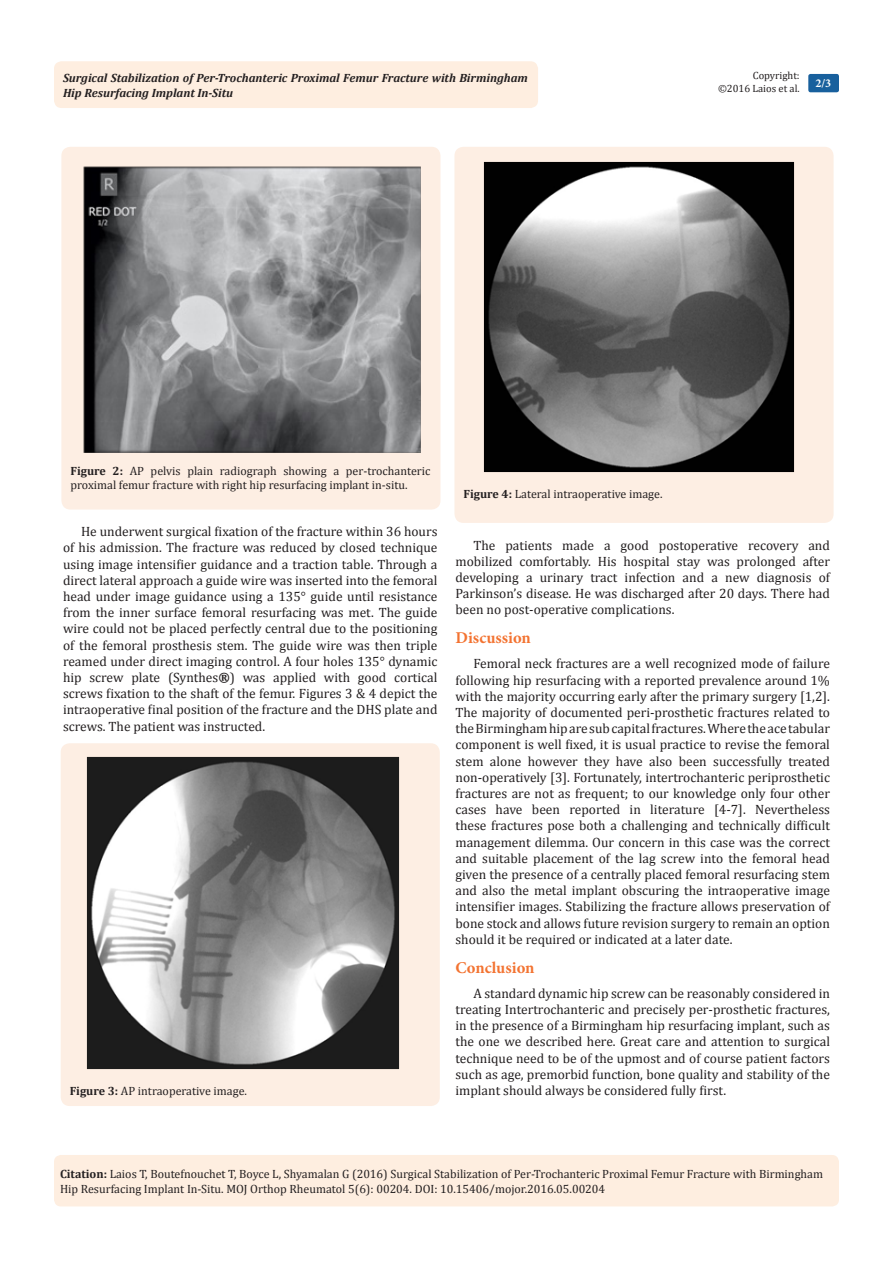
<style>
.page{position:relative;width:893px;height:1263px;background:#fff}
.page>*{position:absolute;margin:0;border:0;box-sizing:border-box;transform-origin:0 0}
.List_Paragraph{font:700 16.5px "Minion Pro";color:#f37331}
.No_Spacing{font:13.5px/16.2px "Cambria";color:#231f20;text-align:justify}
.Citation{font:12px/14.4px "Cambria";color:#231f20}
.t1{font:italic 700 12px/14.4px "Cambria";color:#231f20}
.t2{font:700 12px "Minion Pro";color:#fff}
.t3{font:10.5px/12.6px "Cambria";color:#231f20;text-align:right}
.s1{font-weight:700}
</style>
<div class="page">
<div style="left:54px;top:1155px;width:785px;height:51px;background:#feeee0;border-radius:7px"></div>
<div style="left:54px;top:61px;width:484px;height:47px;background:#feeee0;border-radius:8px"></div>
<div style="left:808px;top:74px;width:31px;height:18px;background:#18609d;border-radius:2px"></div>
<div style="left:61px;top:147px;width:379px;height:362px;background:#fdeee3;border-radius:9px"></div>
<img style="left:83px;top:166px;width:338px;height:286px">
<div style="left:61px;top:743px;width:379px;height:363px;background:#fdeee3;border-radius:9px"></div>
<img style="left:87px;top:757px;width:312px;height:312px">
<div style="left:454px;top:147px;width:379px;height:376px;background:#fdeee3;border-radius:9px"></div>
<img style="left:484px;top:162px;width:310px;height:310px">
<p class="t3" style="left:718px;top:69px;width:83px">Copyright: ©2016 Laios et al.</p>
<p class="t1" style="left:63px;top:70px;width:466px">Surgical Stabilization of Per-Trochanteric Proximal Femur Fracture with Birmingham<br>Hip Resurfacing Implant In-Situ</p>
<p class="t2" style="left:815px;top:75px;width:17px">2/3</p>
<p class="Citation" style="left:70px;top:463px;width:362px"><span class="s1">Figure 2:</span> AP pelvis plain radiograph showing a per-trochanteric proximal femur fracture with right hip resurfacing implant in-situ.</p>
<p class="No_Spacing" style="left:63px;top:523px;width:376px;text-indent:18px">He underwent surgical fixation of the fracture within 36 hours of his admission. The fracture was reduced by closed technique using image intensifier guidance and a traction table. Through a direct lateral approach a guide wire was inserted into the femoral head under image guidance using a 135° guide until resistance from the inner surface femoral resurfacing was met. The guide wire could not be placed perfectly central due to the positioning of the femoral prosthesis stem. The guide wire was then triple reamed under direct imaging control. A four holes 135° dynamic hip screw plate (Synthes<span class="s1">®</span>) was applied with good cortical screws fixation to the shaft of the femur. Figures 3 &amp; 4 depict the intraoperative final position of the fracture and the DHS plate and screws. The patient was instructed.</p>
<p class="Citation" style="left:70px;top:1083px;width:179px"><span class="s1">Figure 3:</span> AP intraoperative image.</p>
<p class="Citation" style="left:463px;top:487px;width:201px"><span class="s1">Figure 4:</span> Lateral intraoperative image.</p>
<p class="No_Spacing" style="left:455px;top:537px;width:376px;text-indent:18px">The patients made a good postoperative recovery and mobilized comfortably. His hospital stay was prolonged after developing a urinary tract infection and a new diagnosis of Parkinson’s disease. He was discharged after 20 days. There had been no post-operative complications.</p>
<p class="List_Paragraph" style="left:455px;top:626px;width:77px">Discussion</p>
<p class="No_Spacing" style="left:455px;top:656px;width:376px;text-indent:18px">Femoral neck fractures are a well recognized mode of failure following hip resurfacing with a reported prevalence around 1% with the majority occurring early after the primary surgery [1,2].<br>The majority of documented peri-prosthetic fractures related to the Birmingham hip are sub capital fractures. Where the ace tabular component is well fixed, it is usual practice to revise the femoral stem alone however they have also been successfully treated non-operatively [3]. Fortunately, intertrochanteric periprosthetic fractures are not as frequent; to our knowledge only four other cases have been reported in literature [4-7]. Nevertheless these fractures pose both a challenging and technically difficult management dilemma. Our concern in this case was the correct and suitable placement of the lag screw into the femoral head given the presence of a centrally placed femoral resurfacing stem and also the metal implant obscuring the intraoperative image intensifier images. Stabilizing the fracture allows preservation of bone stock and allows future revision surgery to remain an option should it be required or indicated at a later date.</p>
<p class="List_Paragraph" style="left:455px;top:956px;width:81px">Conclusion</p>
<p class="No_Spacing" style="left:455px;top:985px;width:376px;text-indent:18px">A standard dynamic hip screw can be reasonably considered in treating Intertrochanteric and precisely per-prosthetic fractures, in the presence of a Birmingham hip resurfacing implant, such as the one we described here. Great care and attention to surgical technique need to be of the upmost and of course patient factors such as age, premorbid function, bone quality and stability of the implant should always be considered fully first.</p>
<p class="Citation" style="left:60px;top:1167px;width:764px"><span class="s1">Citation:</span> Laios T, Boutefnouchet T, Boyce L, Shyamalan G (2016) Surgical Stabilization of Per-Trochanteric Proximal Femur Fracture with Birmingham<br>Hip Resurfacing Implant In-Situ. MOJ Orthop Rheumatol 5(6): 00204. DOI: 10.15406/mojor.2016.05.00204</p>
</div>
